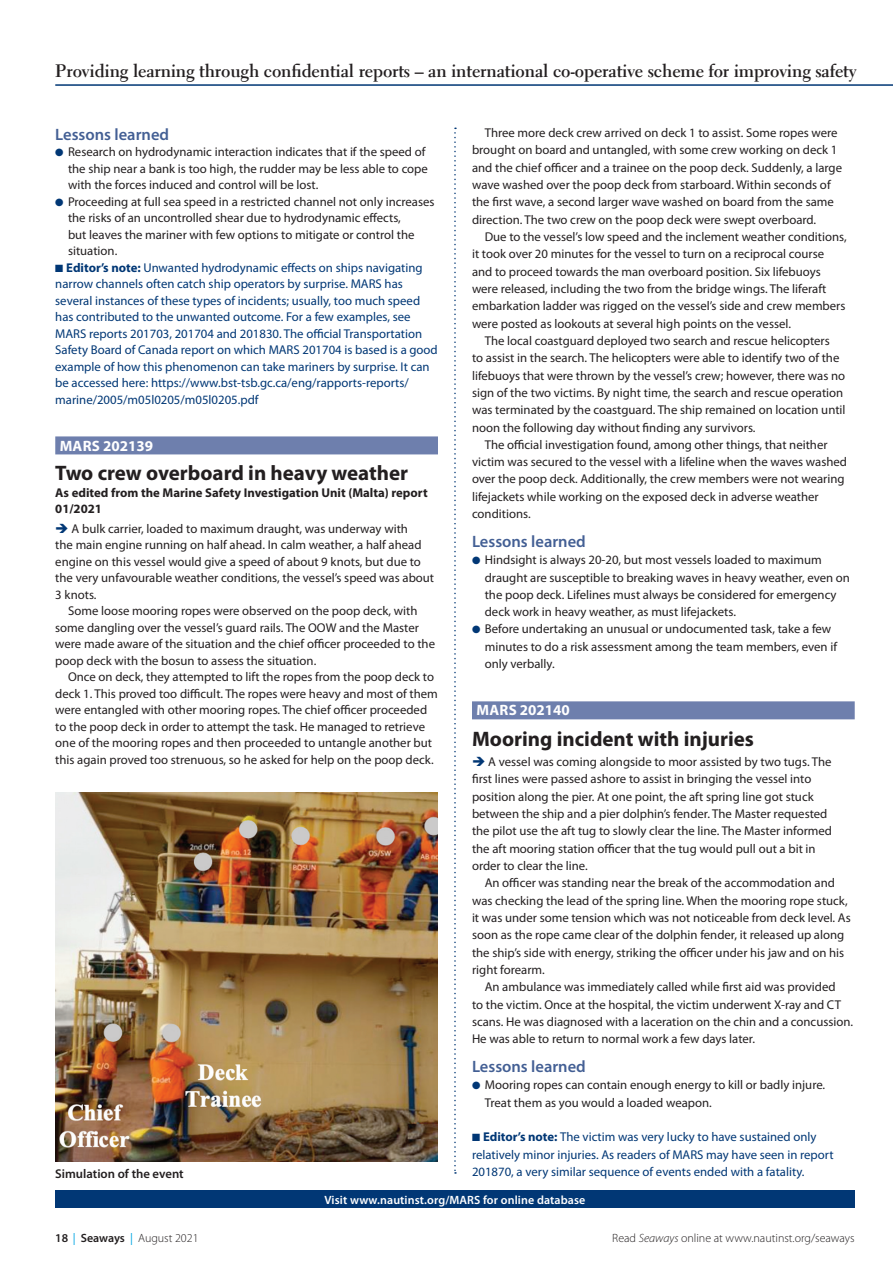
<style>
.page{position:relative;width:893px;height:1263px;background:#fff}
.page>*{position:absolute;margin:0;border:0;box-sizing:border-box;transform-origin:0 0}
.t1{font:700 21px "Myriad Pro";color:#231f20}
.t2{font:700 18px "Electra LT Std";letter-spacing:-.005em;color:#231f20}
.t3{font:600 16.5px "Myriad Pro";color:#435f94}
.t4{font:700 15px "Myriad Pro";color:#fff}
.t5{font:12.75px/17.2px "Myriad Pro";color:#231f20}
.t6{font:12.75px/16.5px "Myriad Pro";color:#013775}
.t7{font:700 12.75px/16.5px "Myriad Pro";color:#231f20}
.t8{font:600 12.75px "Myriad Pro";color:#231f20}
.t9{font:300 12px "Myriad Pro";color:#231f20}
.t10{font:600 12px "Myriad Pro";letter-spacing:.01em;color:#fff}
.s1{color:#013775}
.s2{font-weight:700}
.s3{font-weight:600}
.s4{font-weight:400;color:#00a5e3}
.s5{font-style:italic}
</style>
<div class="page">
<svg style="left:454px;top:128px;width:2px;height:1046px"></svg>
<hr style="left:55px;top:84px;width:838px;height:2px;background:#013775">
<div style="left:55px;top:1191px;width:800px;height:17px;background:#013775"></div>
<div style="left:55px;top:436px;width:383px;height:18px;background:#6e7fad"></div>
<div style="left:472px;top:701px;width:383px;height:18px;background:#6e7fad"></div>
<img style="left:55px;top:793px;width:383px;height:368px">
<h2 class="t2" style="left:55px;top:60px;width:803px">Providing learning through confidential reports – an international co-operative scheme for improving safety</h2>
<p class="t3" style="left:55px;top:124px;width:115px">Lessons learned</p>
<p class="t5" style="left:68px;top:144px;width:361px;line-height:16.5px;text-indent:-13px"><span class="s1">●</span> Research on hydrodynamic interaction indicates that if the speed of the ship near a bank is too high, the rudder may be less able to cope with the forces induced and control will be lost.</p>
<p class="t5" style="left:68px;top:193px;width:368px;line-height:16.5px;text-indent:-13px"><span class="s1">●</span> Proceeding at full sea speed in a restricted channel not only increases the risks of an uncontrolled shear due to hydrodynamic effects,<br>but leaves the mariner with few options to mitigate or control the situation.</p>
<p class="t6" style="left:55px;top:259px;width:384px">■ <span class="s2">Editor’s note:</span> Unwanted hydrodynamic effects on ships navigating narrow channels often catch ship operators by surprise. MARS has several instances of these types of incidents; usually, too much speed has contributed to the unwanted outcome. For a few examples, see MARS reports 201703, 201704 and 201830. The official Transportation Safety Board of Canada report on which MARS 201704 is based is a good example of how this phenomenon can take mariners by surprise. It can be accessed here: https://www.bst-tsb.gc.ca/eng/rapports-reports/ marine/2005/m05l0205/m05l0205.pdf</p>
<p class="t4" style="left:60px;top:436px;width:95px">MARS 202139</p>
<h1 class="t1" style="left:55px;top:459px;width:354px">Two crew overboard in heavy weather</h1>
<p class="t7" style="left:55px;top:483px;width:374px">As edited from the Marine Safety Investigation Unit (Malta) report<br>01/2021</p>
<p class="t5" style="left:55px;top:520px;width:380px;line-height:16.5px"><span class="s1">➔</span> A bulk carrier, loaded to maximum draught, was underway with<br>the main engine running on half ahead. In calm weather, a half ahead engine on this vessel would give a speed of about 9 knots, but due to the very unfavourable weather conditions, the vessel’s speed was about 3 knots.</p>
<p class="t5" style="left:55px;top:602px;width:381px;line-height:16.5px;text-indent:13px">Some loose mooring ropes were observed on the poop deck, with some dangling over the vessel’s guard rails. The OOW and the Master were made aware of the situation and the chief officer proceeded to the poop deck with the bosun to assess the situation.</p>
<p class="t5" style="left:55px;top:668px;width:384px;line-height:16.5px;text-indent:13px">Once on deck, they attempted to lift the ropes from the poop deck to deck 1. This proved too difficult. The ropes were heavy and most of them were entangled with other mooring ropes. The chief officer proceeded to the poop deck in order to attempt the task. He managed to retrieve one of the mooring ropes and then proceeded to untangle another but this again proved too strenuous, so he asked for help on the poop deck.</p>
<p class="t5" style="left:472px;top:124px;width:372px;text-indent:13px">Three more deck crew arrived on deck 1 to assist. Some ropes were brought on board and untangled, with some crew working on deck 1 and the chief officer and a trainee on the poop deck. Suddenly, a large wave washed over the poop deck from starboard. Within seconds of the first wave, a second larger wave washed on board from the same direction. The two crew on the poop deck were swept overboard.</p>
<p class="t5" style="left:472px;top:228px;width:376px;text-indent:13px">Due to the vessel’s low speed and the inclement weather conditions, it took over 20 minutes for the vessel to turn on a reciprocal course and to proceed towards the man overboard position. Six lifebuoys were released, including the two from the bridge wings. The liferaft embarkation ladder was rigged on the vessel’s side and crew members were posted as lookouts at several high points on the vessel.</p>
<p class="t5" style="left:472px;top:332px;width:375px;text-indent:13px">The local coastguard deployed two search and rescue helicopters<br>to assist in the search. The helicopters were able to identify two of the lifebuoys that were thrown by the vessel’s crew; however, there was no sign of the two victims. By night time, the search and rescue operation was terminated by the coastguard. The ship remained on location until noon the following day without finding any survivors.</p>
<p class="t5" style="left:472px;top:436px;width:377px;text-indent:13px">The official investigation found, among other things, that neither victim was secured to the vessel with a lifeline when the waves washed over the poop deck. Additionally, the crew members were not wearing lifejackets while working on the exposed deck in adverse weather conditions.</p>
<p class="t3" style="left:472px;top:531px;width:115px">Lessons learned</p>
<p class="t5" style="left:485px;top:551px;width:367px;text-indent:-13px"><span class="s1">●</span> Hindsight is always 20-20, but most vessels loaded to maximum draught are susceptible to breaking waves in heavy weather, even on the poop deck. Lifelines must always be considered for emergency deck work in heavy weather, as must lifejackets.</p>
<p class="t5" style="left:485px;top:620px;width:354px;text-indent:-13px"><span class="s1">●</span> Before undertaking an unusual or undocumented task, take a few minutes to do a risk assessment among the team members, even if only verbally.</p>
<p class="t4" style="left:476px;top:701px;width:95px">MARS 202140</p>
<h1 class="t1" style="left:472px;top:725px;width:284px">Mooring incident with injuries</h1>
<p class="t5" style="left:472px;top:753px;width:362px"><span class="s1">➔</span> A vessel was coming alongside to moor assisted by two tugs. The first lines were passed ashore to assist in bringing the vessel into position along the pier. At one point, the aft spring line got stuck between the ship and a pier dolphin’s fender. The Master requested the pilot use the aft tug to slowly clear the line. The Master informed the aft mooring station officer that the tug would pull out a bit in order to clear the line.</p>
<p class="t5" style="left:472px;top:874px;width:380px;text-indent:13px">An officer was standing near the break of the accommodation and was checking the lead of the spring line. When the mooring rope stuck, it was under some tension which was not noticeable from deck level. As soon as the rope came clear of the dolphin fender, it released up along the ship’s side with energy, striking the officer under his jaw and on his right forearm.</p>
<p class="t5" style="left:472px;top:978px;width:383px;text-indent:13px">An ambulance was immediately called while first aid was provided<br>to the victim. Once at the hospital, the victim underwent X-ray and CT scans. He was diagnosed with a laceration on the chin and a concussion.<br>He was able to return to normal work a few days later.</p>
<p class="t3" style="left:472px;top:1056px;width:115px">Lessons learned</p>
<p class="t5" style="left:485px;top:1076px;width:342px;text-indent:-13px"><span class="s1">●</span> Mooring ropes can contain enough energy to kill or badly injure.<br>Treat them as you would a loaded weapon.</p>
<p class="t6" style="left:472px;top:1128px;width:363px;line-height:17.2px">■ <span class="s2">Editor’s note:</span> The victim was very lucky to have sustained only relatively minor injuries. As readers of MARS may have seen in report</p>
<p class="t8" style="left:55px;top:1165px;width:130px">Simulation of the event</p>
<p class="t6" style="left:472px;top:1163px;width:334px">201870, a very similar sequence of events ended with a fatality.</p>
<p class="t10" style="left:324px;top:1192px;width:262px">Visit www.nautinst.org/MARS for online database</p>
<p class="t9" style="left:55px;top:1231px;width:145px"><span class="s3">18</span> <span class="s4">|</span> <span class="s3">Seaways</span> <span class="s4">|</span> August 2021</p>
<p class="t9" style="left:612px;top:1231px;width:244px">Read <span class="s5">Seaways</span> online at www.nautinst.org/seaways</p>
</div>
